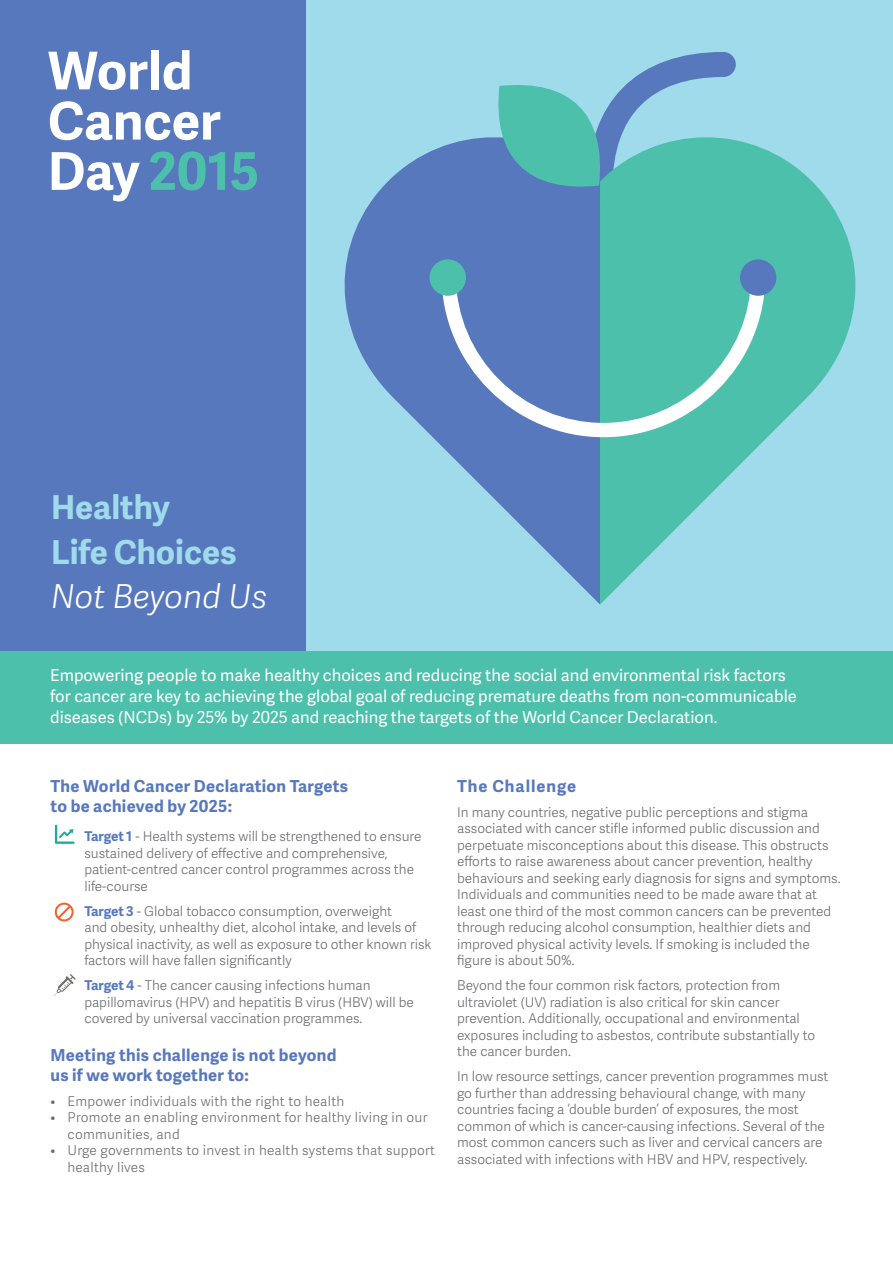
<style>
.page{position:relative;width:893px;height:1263px;background:#fff}
.page>*{position:absolute;margin:0;border:0;box-sizing:border-box;transform-origin:0 0}
.t1{font:700 33px/44.4px "Adelle Sans";color:#9fdbea}
.t2{font:italic 300 33px "Adelle Sans";color:#fff}
.t3{font:16.5px/21px "Adelle Sans";color:#fff}
.t4{font:700 16.5px/20.2px "Adelle Sans";letter-spacing:.02em;color:#5778bc}
.t5{font:700 16.5px "Adelle Sans";letter-spacing:.06em;color:#5778bc}
.t6{font:300 13.5px/16.5px "Adelle Sans";color:#6c6d70}
.t7{font:300 13.5px/16.5px "Adelle Sans";letter-spacing:.02em;color:#6c6d70}
.s1{font-weight:700;color:#5778bc}
</style>
<div class="page">
<div style="left:300px;top:0;width:593px;height:652px;background:#9fdbea"></div>
<div style="left:0;top:0;width:306px;height:652px;background:#5778bc"></div>
<div style="left:0;top:651px;width:893px;height:93px;background:#4dc0ab"></div>
<svg style="left:344px;top:137px;width:256px;height:467px;fill:#5778bc"></svg>
<svg style="left:600px;top:140px;width:256px;height:464px;fill:#4dc0ab"></svg>
<svg style="left:442px;top:268px;width:323px;height:169px;background:#66a8bc"></svg>
<div style="left:430px;top:259px;width:36px;height:37px;background:#4dc0ab;border-radius:50%"></div>
<div style="left:740px;top:259px;width:36px;height:37px;background:#5778bc;border-radius:50%"></div>
<svg style="left:492px;top:52px;width:244px;height:148px"></svg>
<svg style="left:48px;top:52px;width:99px;height:38px"></svg>
<div style="left:151px;top:50px;width:8px;height:39px;background:#fff"></div>
<svg style="left:164px;top:50px;width:25px;height:40px"></svg>
<svg style="left:50px;top:101px;width:170px;height:39px"></svg>
<svg style="left:52px;top:152px;width:88px;height:49px"></svg>
<svg style="left:150px;top:151px;width:75px;height:39px"></svg>
<svg style="left:231px;top:152px;width:26px;height:38px"></svg>
<svg style="left:55px;top:825px;width:20px;height:19px"></svg>
<svg style="left:55px;top:903px;width:19px;height:18px"></svg>
<svg style="left:54px;top:974px;width:22px;height:22px"></svg>
<p class="t1" style="left:51px;top:484px;width:187px">Healthy<br>Life Choices</p>
<p class="t2" style="left:51px;top:572px;width:218px">Not Beyond Us</p>
<p class="t3" style="left:50px;top:664px;width:748px">Empowering people to make healthy choices and reducing the social and environmental risk factors for cancer are key to achieving the global goal of reducing premature deaths from non-communicable diseases (NCDs) by 25% by 2025 and reaching the targets of the World Cancer Declaration.</p>
<p class="t4" style="left:50px;top:775px;width:299px">The World Cancer Declaration Targets to be achieved by 2025:</p>
<p class="t6" style="left:84px;top:828px;width:338px"><span class="s1">Target 1</span> - Health systems will be strengthened to ensure sustained delivery of effective and comprehensive, patient-centred cancer control programmes across the life-course</p>
<p class="t6" style="left:84px;top:902px;width:349px"><span class="s1">Target 3</span> - Global tobacco consumption, overweight<br>and obesity, unhealthy diet, alcohol intake, and levels of physical inactivity, as well as exposure to other known risk factors will have fallen significantly</p>
<p class="t6" style="left:84px;top:977px;width:331px"><span class="s1">Target 4</span> - The cancer causing infections human papillomavirus (HPV) and hepatitis B virus (HBV) will be covered by universal vaccination programmes.</p>
<p class="t4" style="left:50px;top:1044px;width:288px">Meeting this challenge is not beyond us if we work together to:</p>
<p class="t7" style="left:50px;top:1092px;width:295px">• Empower individuals with the right to health</p>
<p class="t7" style="left:67px;top:1109px;width:361px;text-indent:-17px">• Promote an enabling environment for healthy living in our communities, and</p>
<p class="t7" style="left:67px;top:1142px;width:369px;text-indent:-17px">• Urge governments to invest in health systems that support healthy lives</p>
<p class="t5" style="left:457px;top:774px;width:121px">The Challenge</p>
<p class="t6" style="left:457px;top:803px;width:385px">In many countries, negative public perceptions and stigma associated with cancer stifle informed public discussion and perpetuate misconceptions about this disease. This obstructs efforts to raise awareness about cancer prevention, healthy behaviours and seeking early diagnosis for signs and symptoms.<br>Individuals and communities need to be made aware that at least one third of the most common cancers can be prevented through reducing alcohol consumption, healthier diets and improved physical activity levels. If smoking is included the figure is about 50%.</p>
<p class="t6" style="left:457px;top:977px;width:360px">Beyond the four common risk factors, protection from ultraviolet (UV) radiation is also critical for skin cancer prevention. Additionally, occupational and environmental exposures including to asbestos, contribute substantially to the cancer burden.</p>
<p class="t6" style="left:457px;top:1068px;width:373px">In low resource settings, cancer prevention programmes must go further than addressing behavioural change, with many countries facing a ‘double burden’ of exposures, the most common of which is cancer-causing infections. Several of the most common cancers such as liver and cervical cancers are associated with infections with HBV and HPV, respectively.</p>
</div>
